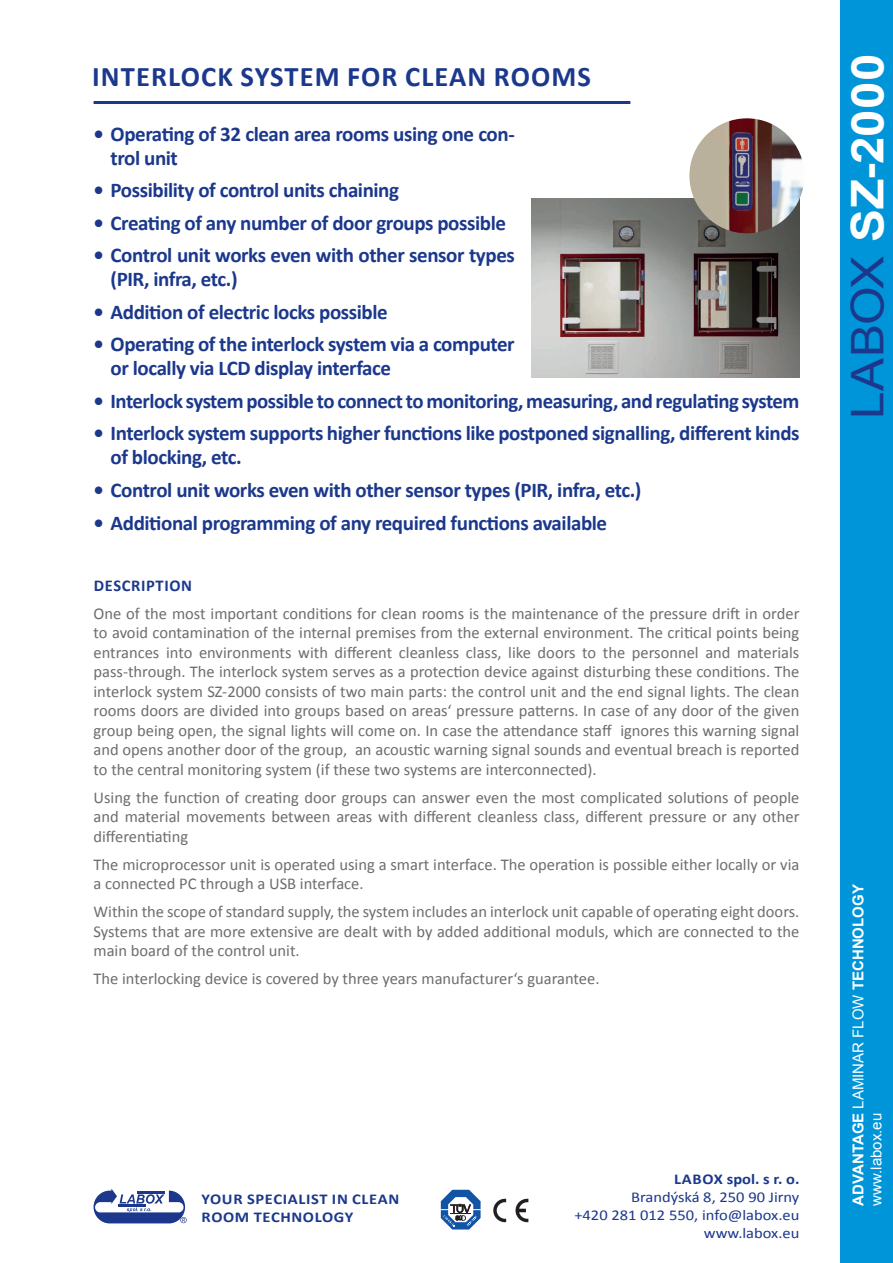
<style>
.page{position:relative;width:893px;height:1263px;background:#fff}
.page>*{position:absolute;margin:0;border:0;box-sizing:border-box;transform-origin:0 0}
.t1{font:700 45px "Arial";letter-spacing:.005em;color:#fff;scale:1.1 1}
.t2{font:700 28.5px "Calibri";letter-spacing:.04em;color:#1b388c}
.t3{font:700 21px/24px "Calibri";letter-spacing:-.02em;color:#1b388c}
.t4{font:16.5px/19.5px "Calibri";color:#6c6d70;text-align:justify}
.t5{font:700 16.5px "Calibri";letter-spacing:.04em;color:#1b388c}
.t6{font:15px/18px "Calibri";color:#1b388c;text-align:right;scale:1.1 1}
.t7{font:700 15px "Calibri";letter-spacing:.04em;color:#1b388c;scale:1.1 1}
.t8{font:700 15px "Arial";color:#fff}
.t9{font:700 15px "Calibri";letter-spacing:.005em;color:#1b388c;scale:1.1 1}
.t10{font:15px "Arial";color:#fff}
.s1{font-weight:400;color:#1b388c}
.s2{font-weight:400}
</style>
<div class="page">
<svg style="left:94px;top:1188px;width:93px;height:35px"></svg>
<div style="left:841px;top:0;width:52px;height:1263px;background:#0095d9"></div>
<svg style="left:493px;top:1199px;width:13px;height:23px"></svg>
<svg style="left:515px;top:1199px;width:13px;height:23px"></svg>
<svg style="left:441px;top:1190px;width:40px;height:39px"></svg>
<hr style="left:94px;top:101px;width:536px;height:3px;background:#1b388c">
<img style="left:532px;top:198px;width:267px;height:179px">
<img style="left:689px;top:118px;width:115px;height:115px;border-radius:57px">
<p class="t2" style="left:92px;top:57px;width:500px">INTERLOCK SYSTEM FOR CLEAN ROOMS</p>
<p class="t3" style="left:111px;top:121px;width:406px;text-indent:-17px">• Operating of 32 clean area rooms using one con&shy;trol unit</p>
<p class="t3" style="left:94px;top:178px;width:307px">• Possibility of control units chaining</p>
<p class="t3" style="left:94px;top:210px;width:414px">• Creating of any number of door groups possible</p>
<p class="t3" style="left:111px;top:243px;width:406px;text-indent:-17px">• Control unit works even with other sensor types (PIR, infra, etc.)</p>
<p class="t3" style="left:94px;top:299px;width:296px">• Addition of electric locks possible</p>
<p class="t3" style="left:111px;top:332px;width:406px;text-indent:-17px">• Operating of the interlock system via a computer or locally via LCD display interface</p>
<p class="t3" style="left:94px;top:388px;width:707px">• Interlock system possible to connect to monitoring, measuring, and regulating system</p>
<p class="t3" style="left:111px;top:421px;width:690px;text-indent:-17px">• Interlock system supports higher functions like postponed signalling, different kinds of blocking, etc.</p>
<p class="t3" style="left:94px;top:477px;width:549px">• Control unit works even with other sensor types (PIR, infra, etc.)</p>
<p class="t3" style="left:94px;top:510px;width:515px">• Additional programming of any required functions available</p>
<p class="t5" style="left:94px;top:573px;width:100px">DESCRIPTION</p>
<p class="t4" style="left:94px;top:603px;width:707px">One of the most important conditions for clean rooms is the maintenance of the pressure drift in order to avoid contamination of the internal premises from the external environment. The critical points being entrances into environments with different cleanless class, like doors to the personnel and materials pass-through. The interlock system serves as a protection device against disturbing these conditions. The interlock system SZ-2000 consists of two main parts: the control unit and the end signal lights. The clean rooms doors are divided into groups based on areas‘ pressure patterns. In case of any door of the given group being open, the signal lights will come on. In case the attendance staff ignores this warning signal and opens another door of the group, an acoustic warning signal sounds and eventual breach is reported to the central monitoring system (if these two systems are interconnected).</p>
<p class="t4" style="left:94px;top:787px;width:707px">Using the function of creating door groups can answer even the most complicated solutions of people and material movements between areas with different cleanless class, different pressure or any other differentiating</p>
<p class="t4" style="left:94px;top:854px;width:707px">The microprocessor unit is operated using a smart interface. The operation is possible either locally or via a connected PC through a USB interface.</p>
<p class="t4" style="left:94px;top:901px;width:707px">Within the scope of standard supply, the system includes an interlock unit capable of operating eight doors.<br>Systems that are more extensive are dealt with by added additional moduls, which are connected to the main board of the control unit.</p>
<p class="t4" style="left:94px;top:968px;width:507px">The interlocking device is covered by three years manufacturer‘s guarantee.</p>
<p class="t7" style="left:202px;top:1188px;width:181px">YOUR SPECIALIST IN CLEAN</p>
<p class="t7" style="left:202px;top:1206px;width:140px">ROOM TECHNOLOGY</p>
<p class="t9" style="left:674px;top:1168px;width:115px">LABOX spol. s r. o.</p>
<p class="t6" style="left:574px;top:1187px;width:206px">Brandýská 8, 250 90 Jirny<br>+420 281 012 550, info@labox.eu www.labox.eu</p>
<p class="t1" style="left:838px;top:419px;width:334px;rotate:-90deg"><span class="s1">LABOX</span> SZ-2000</p>
<p class="t8" style="left:848px;top:1205px;width:323px;rotate:-90deg">ADVANTAGE <span class="s2">LAMINAR FLOW</span> TECHNOLOGY</p>
<p class="t10" style="left:866px;top:1205px;width:94px;rotate:-90deg">www.labox.eu</p>
</div>
